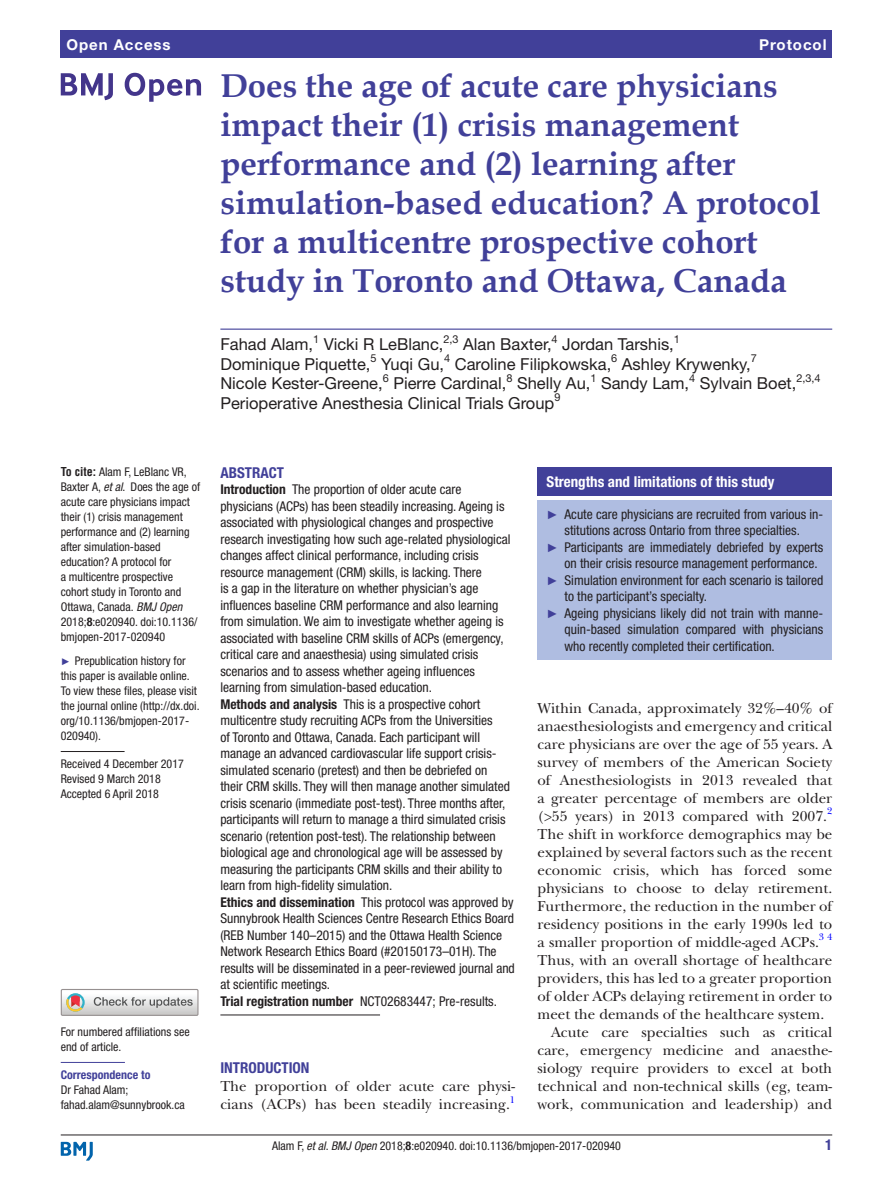
<style>
.page{position:relative;width:893px;height:1191px;background:#fff}
.page>*{position:absolute;margin:0;border:0;box-sizing:border-box;transform-origin:0 0}
.t1{font:700 33px/39px "Book Antiqua";color:#414099}
.t2{font:16.5px "Helvetica Neue LT Std";color:#231f20}
.t3{font:15px/18px "New Baskerville";color:#231f20}
.t4{font:700 condensed 15px "Helvetica Neue LT Std";color:#fff}
.t5{font:700 condensed 15px "Helvetica Neue LT Std";color:#414099}
.t6{font:700 15px "Helvetica Neue LT Std";letter-spacing:.065em;color:#fff}
.t7{font:condensed 13.5px/16.5px "Helvetica Neue LT Std";color:#231f20}
.t8{font:condensed 12px/15px "Helvetica Neue LT Std";color:#231f20}
.t9{font:700 condensed 12px "Helvetica Neue LT Std";color:#414099}
.t10{font:10.95px "Helvetica Neue LT Std";color:#231f20}
.t11{font:9.9px "New Baskerville";color:#00f}
.s1{font-family:"Helvetica LT Std";font-weight:700}
.s2{font-style:italic}
.s3{font-weight:700}
.s4{font-family:"Arial";font-stretch:normal;font-size:9.75px;color:#414099}
.s5{font-family:"Arial";font-stretch:normal;font-size:12px;color:#414099}
</style>
<div class="page">
<hr style="left:61px;top:1134px;width:771px;height:1px;background:#231f20">
<svg style="left:61px;top:1141px;width:32px;height:19px"></svg>
<div style="left:61px;top:31px;width:771px;height:27px;background:#414099"></div>
<hr style="left:220px;top:328px;width:612px;height:2px;background:#414099">
<hr style="left:61px;top:751px;width:64px;height:1px;background:#231f20">
<hr style="left:61px;top:1062px;width:64px;height:1px;background:#414099">
<svg style="left:61px;top:73px;width:52px;height:27px"></svg>
<svg style="left:125px;top:73px;width:76px;height:29px"></svg>
<div style="left:61px;top:989px;width:138px;height:27px;border:1px solid #969090"></div>
<svg style="left:61px;top:989px;width:137px;height:26px"></svg>
<hr style="left:220px;top:1014px;width:160px;height:1px;background:#231f20">
<div style="left:538px;top:467px;width:294px;height:29px;background:#414099"></div>
<div style="left:538px;top:500px;width:294px;height:159px;background:#afbde1"></div>
<p class="t6" style="left:66px;top:35px;width:106px">Open Access</p>
<p class="t6" style="left:759px;top:35px;width:69px">Protocol</p>
<h1 class="t1" style="left:220px;top:66px;width:602px">Does the age of acute care physicians impact their (1) crisis management performance and (2) learning after simulation-based education? A protocol for a multicentre prospective cohort study in Toronto and Ottawa, Canada</h1>
<p class="t2" style="left:220px;top:335px;width:94px">Fahad Alam,</p>
<p class="t10" style="left:313px;top:332px;width:8px">1</p>
<p class="t2" style="left:324px;top:335px;width:121px">Vicki R LeBlanc,</p>
<p class="t10" style="left:443px;top:332px;width:17px">2,3</p>
<p class="t2" style="left:463px;top:335px;width:90px">Alan Baxter,</p>
<p class="t10" style="left:552px;top:332px;width:8px">4</p>
<p class="t2" style="left:562px;top:335px;width:113px">Jordan Tarshis,</p>
<p class="t10" style="left:674px;top:332px;width:8px">1</p>
<p class="t2" style="left:220px;top:354px;width:152px">Dominique Piquette,</p>
<p class="t10" style="left:370px;top:352px;width:8px">5</p>
<p class="t2" style="left:381px;top:354px;width:64px">Yuqi Gu,</p>
<p class="t10" style="left:444px;top:352px;width:8px">4</p>
<p class="t2" style="left:455px;top:354px;width:158px">Caroline Filipkowska,</p>
<p class="t10" style="left:611px;top:352px;width:8px">6</p>
<p class="t2" style="left:622px;top:354px;width:130px">Ashley Krywenky,</p>
<p class="t10" style="left:751px;top:352px;width:8px">7</p>
<p class="t2" style="left:220px;top:374px;width:164px">Nicole Kester-Greene,</p>
<p class="t10" style="left:383px;top:371px;width:8px">6</p>
<p class="t2" style="left:393px;top:374px;width:115px">Pierre Cardinal,</p>
<p class="t10" style="left:506px;top:371px;width:8px">8</p>
<p class="t2" style="left:517px;top:374px;width:75px">Shelly Au,</p>
<p class="t10" style="left:590px;top:371px;width:8px">1</p>
<p class="t2" style="left:601px;top:374px;width:90px">Sandy Lam,</p>
<p class="t10" style="left:689px;top:371px;width:8px">4</p>
<p class="t2" style="left:700px;top:374px;width:98px">Sylvain Boet,</p>
<p class="t10" style="left:796px;top:371px;width:26px">2,3,4</p>
<p class="t2" style="left:220px;top:393px;width:335px">Perioperative Anesthesia Clinical Trials Group</p>
<p class="t10" style="left:554px;top:391px;width:8px">9</p>
<p class="t8" style="left:61px;top:464px;width:141px"><span class="s1">To cite:</span> Alam F, LeBlanc VR,<br>Baxter A, <span class="s2">et al</span>. Does the age of acute care physicians impact their (1) crisis management performance and (2) learning after simulation-based education? A protocol for<br>a multicentre prospective cohort study in Toronto and<br>Ottawa, Canada. <span class="s2">BMJ Open<br></span>2018;<span class="s3">8</span>:e020940. doi:10.1136/ bmjopen-2017-020940</p>
<p class="t8" style="left:61px;top:653px;width:140px"><span class="s4">►</span> Prepublication history for this paper is available online.<br>To view these files, please visit the journal online (http://dx.doi. org/10.1136/bmjopen-2017-<br>020940).</p>
<p class="t8" style="left:61px;top:756px;width:125px">Received 4 December 2017<br>Revised 9 March 2018<br>Accepted 6 April 2018</p>
<p class="t8" style="left:61px;top:1024px;width:130px">For numbered affiliations see end of article.</p>
<p class="t9" style="left:61px;top:1067px;width:91px">Correspondence to</p>
<p class="t8" style="left:61px;top:1082px;width:126px">Dr Fahad Alam; fahad.alam@sunnybrook.ca</p>
<p class="t5" style="left:220px;top:463px;width:65px">Abstract</p>
<p class="t7" style="left:220px;top:481px;width:296px"><span class="s3">Introduction</span> The proportion of older acute care physicians (ACPs) has been steadily increasing. Ageing is associated with physiological changes and prospective research investigating how such age-related physiological changes affect clinical performance, including crisis resource management (CRM) skills, is lacking. There<br>is a gap in the literature on whether physician’s age influences baseline CRM performance and also learning from simulation. We aim to investigate whether ageing is associated with baseline CRM skills of ACPs (emergency, critical care and anaesthesia) using simulated crisis scenarios and to assess whether ageing influences learning from simulation-based education.<br><span class="s3">Methods and analysis</span> This is a prospective cohort multicentre study recruiting ACPs from the Universities<br>of Toronto and Ottawa, Canada. Each participant will manage an advanced cardiovascular life support crisis&shy;simulated scenario (pretest) and then be debriefed on<br>their CRM skills. They will then manage another simulated crisis scenario (immediate post-test). Three months after, participants will return to manage a third simulated crisis scenario (retention post-test). The relationship between biological age and chronological age will be assessed by measuring the participants CRM skills and their ability to learn from high-fidelity simulation.<br><span class="s3">Ethics and dissemination</span> This protocol was approved by Sunnybrook Health Sciences Centre Research Ethics Board (REB Number 140–2015) and the Ottawa Health Science Network Research Ethics Board (#20150173–01H). The results will be disseminated in a peer-reviewed journal and at scientific meetings.<br><span class="s3">Trial registration number</span> NCT02683447; Pre-results.</p>
<p class="t5" style="left:220px;top:1059px;width:91px">Introduction</p>
<p class="t3" style="left:220px;top:1077px;width:296px">The proportion of older acute care physi&shy;cians (ACPs) has been steadily increasing.<sup>1</sup></p>
<p class="t4" style="left:547px;top:472px;width:229px">Strengths and limitations of this study</p>
<p class="t7" style="left:547px;top:505px;width:278px"><span class="s5">►</span> Acute care physicians are recruited from various in-</p>
<p class="t7" style="left:565px;top:522px;width:237px">stitutions across Ontario from three specialties.</p>
<p class="t7" style="left:547px;top:538px;width:278px"><span class="s5">►</span> Participants are immediately debriefed by experts</p>
<p class="t7" style="left:565px;top:555px;width:255px">on their crisis resource management performance.</p>
<p class="t7" style="left:547px;top:571px;width:278px"><span class="s5">►</span> Simulation environment for each scenario is tailored</p>
<p class="t7" style="left:565px;top:588px;width:144px">to the participant’s specialty.</p>
<p class="t7" style="left:547px;top:604px;width:278px"><span class="s5">►</span> Ageing physicians likely did not train with manne-</p>
<p class="t7" style="left:565px;top:621px;width:260px">quin-based simulation compared with physicians</p>
<p class="t7" style="left:565px;top:637px;width:212px">who recently completed their certification.</p>
<p class="t3" style="left:538px;top:699px;width:296px;text-align:justify">Within Canada, approximately 32%–40% of anaesthesiologists and emergency and critical care physicians are over the age of 55 years. A survey of members of the American Society of Anesthesiologists in 2013 revealed that a greater percentage of members are older (&gt;55 years) in 2013 compared with 2007.<sup>2<br></sup>The shift in workforce demographics may be explained by several factors such as the recent economic crisis, which has forced some physicians to choose to delay retirement.<br>Furthermore, the reduction in the number of residency positions in the early 1990s led to a smaller proportion of middle-aged ACPs.</p>
<p class="t11" style="left:819px;top:931px;width:15px">3 4</p>
<p class="t3" style="left:538px;top:951px;width:296px">Thus, with an overall shortage of healthcare</p>
<p class="t3" style="left:538px;top:969px;width:296px">providers, this has led to a greater proportion</p>
<p class="t3" style="left:538px;top:987px;width:296px">of older ACPs delaying retirement in order to</p>
<p class="t3" style="left:538px;top:1005px;width:288px">meet the demands of the healthcare system.</p>
<p class="t3" style="left:551px;top:1023px;width:283px">Acute care specialties such as critical</p>
<p class="t3" style="left:538px;top:1041px;width:296px">care, emergency medicine and anaesthe-</p>
<p class="t3" style="left:538px;top:1059px;width:296px">siology require providers to excel at both</p>
<p class="t3" style="left:538px;top:1077px;width:296px">technical and non-technical skills (eg, team-</p>
<p class="t3" style="left:538px;top:1095px;width:296px">work, communication and leadership) and</p>
<p class="t8" style="left:272px;top:1137px;width:350px">Alam F, <span class="s2">et al</span>. <span class="s2">BMJ Open</span> 2018;<span class="s3">8</span>:e020940. doi:10.1136/bmjopen-2017-020940</p>
<p class="t5" style="left:825px;top:1135px;width:9px">1</p>
</div>
